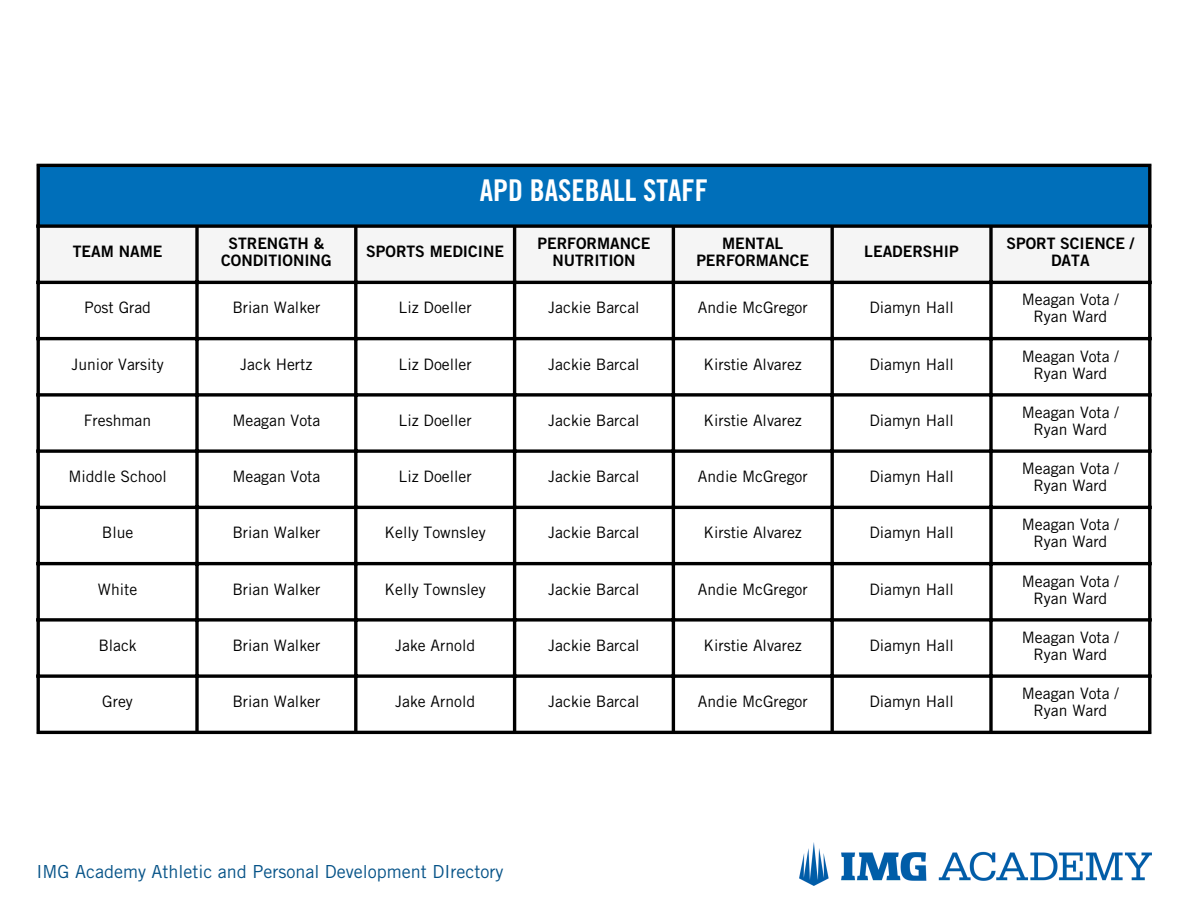
<style>
.page{position:relative;width:1188px;height:918px;background:#fff}
.page>*{position:absolute;margin:0;border:0;box-sizing:border-box;transform-origin:0 0}
.t1{font:30px "Trade Gothic LT Std Bd Cn 20";color:#fff}
.t2{font:18px "Trade Gothic LT Std";color:#065388}
.t3{font:15.75px "Trade Gothic LT Std";color:#000}
.t4{font:15.75px/16.8px "Trade Gothic LT Std Bd 2";color:#000;text-align:center}
</style>
<div class="page">
<img style="left:800px;top:842px;width:352px;height:44px">
<div style="left:38px;top:165px;width:1112px;height:61px;background:#006fba"></div>
<div style="left:40px;top:228px;width:1108px;height:53px;background:#f5f5f5"></div>
<hr style="left:37px;top:167px;width:3px;height:564px;background:#000">
<svg style="left:195px;top:228px;width:4px;height:503px;fill:#000"></svg>
<hr style="left:354px;top:228px;width:3px;height:503px;background:#000">
<hr style="left:513px;top:228px;width:3px;height:503px;background:#000">
<hr style="left:672px;top:228px;width:3px;height:503px;background:#000">
<hr style="left:831px;top:228px;width:3px;height:503px;background:#000">
<svg style="left:989px;top:228px;width:4px;height:503px;fill:#000"></svg>
<hr style="left:1148px;top:167px;width:3px;height:564px;background:#000">
<hr style="left:37px;top:164px;width:1114px;height:3px;background:#000">
<svg style="left:40px;top:224px;width:1108px;height:4px;fill:#000"></svg>
<hr style="left:37px;top:281px;width:1114px;height:3px;background:#000">
<hr style="left:37px;top:337px;width:1114px;height:3px;background:#000">
<svg style="left:40px;top:393px;width:1108px;height:4px;fill:#000"></svg>
<svg style="left:40px;top:449px;width:1108px;height:4px;fill:#000"></svg>
<hr style="left:37px;top:506px;width:1114px;height:3px;background:#000">
<hr style="left:37px;top:562px;width:1114px;height:3px;background:#000">
<svg style="left:40px;top:618px;width:1108px;height:4px;fill:#000"></svg>
<svg style="left:40px;top:674px;width:1108px;height:4px;fill:#000"></svg>
<hr style="left:37px;top:731px;width:1114px;height:3px;background:#000">
<p class="t1" style="left:480px;top:179px;width:230px">APD BASEBALL STAFF</p>
<p class="t4" style="left:73px;top:245px;width:91px">TEAM NAME</p>
<p class="t4" style="left:221px;top:237px;width:112px">STRENGTH &amp;<br>CONDITIONING</p>
<p class="t4" style="left:366px;top:245px;width:139px">SPORTS MEDICINE</p>
<p class="t4" style="left:538px;top:237px;width:114px">PERFORMANCE<br>NUTRITION</p>
<p class="t4" style="left:696px;top:237px;width:114px">MENTAL<br>PERFORMANCE</p>
<p class="t4" style="left:864px;top:245px;width:96px">LEADERSHIP</p>
<p class="t4" style="left:1007px;top:237px;width:129px">SPORT SCIENCE /<br>DATA</p>
<p class="t3" style="left:84px;top:302px;width:68px">Post Grad</p>
<p class="t3" style="left:232px;top:302px;width:89px">Brian Walker</p>
<p class="t3" style="left:399px;top:302px;width:75px">Liz Doeller</p>
<p class="t3" style="left:548px;top:302px;width:93px">Jackie Barcal</p>
<p class="t3" style="left:698px;top:302px;width:111px">Andie McGregor</p>
<p class="t3" style="left:869px;top:302px;width:86px">Diamyn Hall</p>
<p class="t3" style="left:1022px;top:294px;width:99px">Meagan Vota /</p>
<p class="t3" style="left:1033px;top:311px;width:75px">Ryan Ward</p>
<p class="t3" style="left:71px;top:358px;width:94px">Junior Varsity</p>
<p class="t3" style="left:240px;top:358px;width:74px">Jack Hertz</p>
<p class="t3" style="left:399px;top:358px;width:75px">Liz Doeller</p>
<p class="t3" style="left:548px;top:358px;width:93px">Jackie Barcal</p>
<p class="t3" style="left:704px;top:358px;width:100px">Kirstie Alvarez</p>
<p class="t3" style="left:869px;top:358px;width:86px">Diamyn Hall</p>
<p class="t3" style="left:84px;top:414px;width:69px">Freshman</p>
<p class="t3" style="left:232px;top:414px;width:89px">Meagan Vota</p>
<p class="t3" style="left:399px;top:414px;width:75px">Liz Doeller</p>
<p class="t3" style="left:548px;top:414px;width:93px">Jackie Barcal</p>
<p class="t3" style="left:704px;top:414px;width:100px">Kirstie Alvarez</p>
<p class="t3" style="left:869px;top:414px;width:86px">Diamyn Hall</p>
<p class="t3" style="left:68px;top:471px;width:100px">Middle School</p>
<p class="t3" style="left:232px;top:471px;width:89px">Meagan Vota</p>
<p class="t3" style="left:399px;top:471px;width:75px">Liz Doeller</p>
<p class="t3" style="left:548px;top:471px;width:93px">Jackie Barcal</p>
<p class="t3" style="left:698px;top:471px;width:111px">Andie McGregor</p>
<p class="t3" style="left:869px;top:471px;width:86px">Diamyn Hall</p>
<p class="t3" style="left:102px;top:527px;width:33px">Blue</p>
<p class="t3" style="left:232px;top:527px;width:89px">Brian Walker</p>
<p class="t3" style="left:385px;top:527px;width:103px">Kelly Townsley</p>
<p class="t3" style="left:548px;top:527px;width:93px">Jackie Barcal</p>
<p class="t3" style="left:704px;top:527px;width:100px">Kirstie Alvarez</p>
<p class="t3" style="left:869px;top:527px;width:86px">Diamyn Hall</p>
<p class="t3" style="left:98px;top:583px;width:41px">White</p>
<p class="t3" style="left:232px;top:583px;width:89px">Brian Walker</p>
<p class="t3" style="left:385px;top:583px;width:103px">Kelly Townsley</p>
<p class="t3" style="left:548px;top:583px;width:93px">Jackie Barcal</p>
<p class="t3" style="left:698px;top:583px;width:111px">Andie McGregor</p>
<p class="t3" style="left:869px;top:583px;width:86px">Diamyn Hall</p>
<p class="t3" style="left:98px;top:639px;width:40px">Black</p>
<p class="t3" style="left:232px;top:639px;width:89px">Brian Walker</p>
<p class="t3" style="left:395px;top:639px;width:82px">Jake Arnold</p>
<p class="t3" style="left:548px;top:639px;width:93px">Jackie Barcal</p>
<p class="t3" style="left:704px;top:639px;width:100px">Kirstie Alvarez</p>
<p class="t3" style="left:869px;top:639px;width:86px">Diamyn Hall</p>
<p class="t3" style="left:102px;top:696px;width:32px">Grey</p>
<p class="t3" style="left:232px;top:696px;width:89px">Brian Walker</p>
<p class="t3" style="left:395px;top:696px;width:82px">Jake Arnold</p>
<p class="t3" style="left:548px;top:696px;width:93px">Jackie Barcal</p>
<p class="t3" style="left:698px;top:696px;width:111px">Andie McGregor</p>
<p class="t3" style="left:869px;top:696px;width:86px">Diamyn Hall</p>
<p class="t2" style="left:37px;top:865px;width:468px">IMG Academy Athletic and Personal Development DIrectory</p>
<p class="t3" style="left:1022px;top:350px;width:99px">Meagan Vota /</p>
<p class="t3" style="left:1033px;top:367px;width:75px">Ryan Ward</p>
<p class="t3" style="left:1022px;top:407px;width:99px">Meagan Vota /</p>
<p class="t3" style="left:1033px;top:423px;width:75px">Ryan Ward</p>
<p class="t3" style="left:1022px;top:463px;width:99px">Meagan Vota /</p>
<p class="t3" style="left:1033px;top:480px;width:75px">Ryan Ward</p>
<p class="t3" style="left:1022px;top:519px;width:99px">Meagan Vota /</p>
<p class="t3" style="left:1033px;top:536px;width:75px">Ryan Ward</p>
<p class="t3" style="left:1022px;top:575px;width:99px">Meagan Vota /</p>
<p class="t3" style="left:1033px;top:592px;width:75px">Ryan Ward</p>
<p class="t3" style="left:1022px;top:632px;width:99px">Meagan Vota /</p>
<p class="t3" style="left:1033px;top:648px;width:75px">Ryan Ward</p>
<p class="t3" style="left:1022px;top:688px;width:99px">Meagan Vota /</p>
<p class="t3" style="left:1033px;top:705px;width:75px">Ryan Ward</p>
</div>
